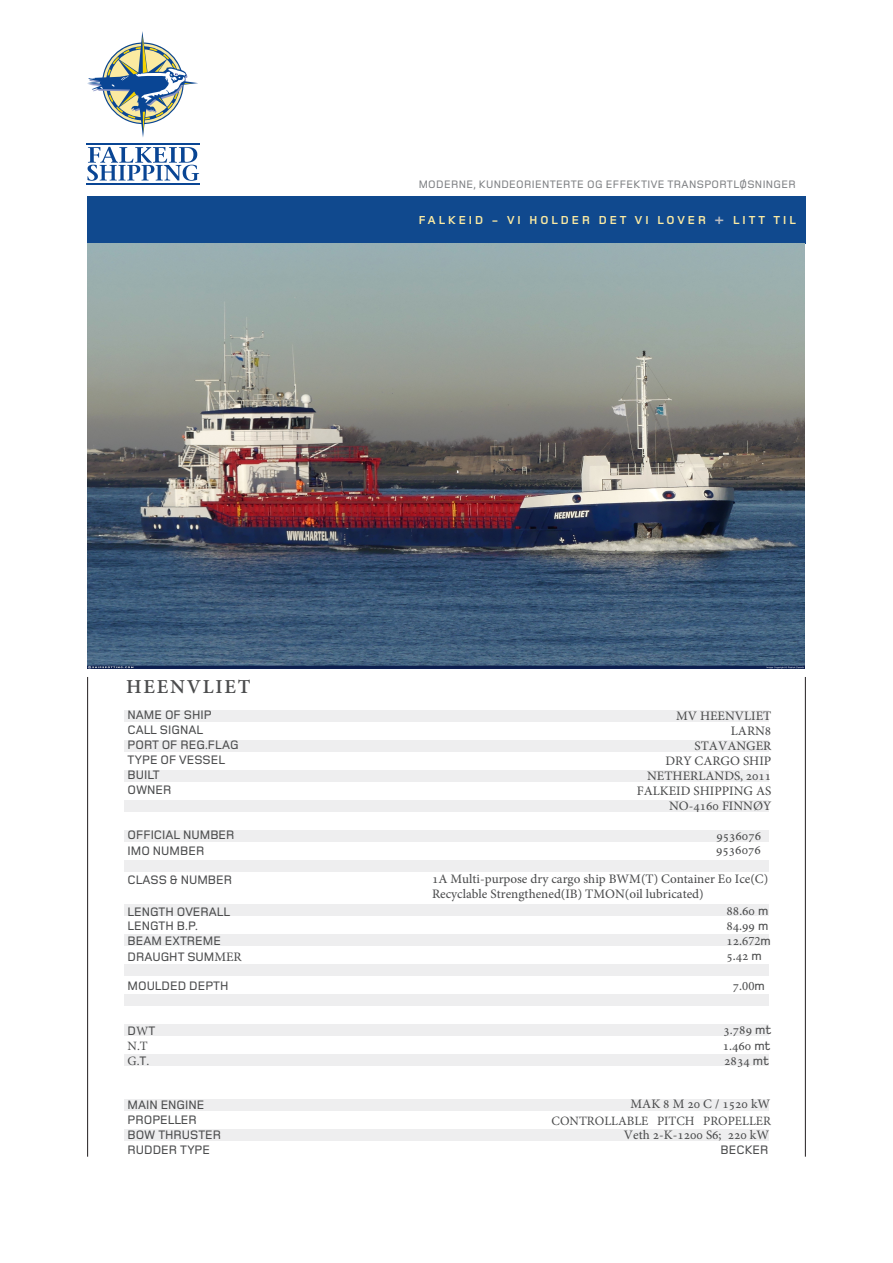
<style>
.page{position:relative;width:893px;height:1263px;background:#fff}
.page>*{position:absolute;margin:0;border:0;box-sizing:border-box;transform-origin:0 0}
.t1{font:700 19.5px "Adobe Hebrew";letter-spacing:.09em;color:#4b4c4d}
.t2{font:12.75px/15px "Adobe Hebrew";color:#4b4c4d;text-align:right}
.t3{font:500 12.75px/14.2px "Foundry Monoline";color:#4b4c4d}
.t4{font:12.75px/15px "Minion Pro";color:#4b4c4d}
.t5{font:700 12px "Foundry Monoline";letter-spacing:.25em;color:#fceba3}
.t6{font:500 11.25px "Foundry Monoline";letter-spacing:.03em;color:#808285}
.s1{font-size:15px;color:#bcbdc0}
.s2{font-family:"Adobe Hebrew";font-weight:400}
.s3{font-family:"Foundry Monoline";font-weight:500}
.s4{font-family:"Minion Pro"}
.s5{font-family:"Adobe Hebrew"}
</style>
<div class="page">
<div style="left:124px;top:710px;width:645px;height:12px;background:#eeeeef"></div>
<div style="left:124px;top:740px;width:645px;height:12px;background:#eeeeef"></div>
<div style="left:124px;top:770px;width:645px;height:12px;background:#eeeeef"></div>
<div style="left:124px;top:800px;width:645px;height:12px;background:#eeeeef"></div>
<div style="left:124px;top:830px;width:645px;height:12px;background:#eeeeef"></div>
<div style="left:124px;top:860px;width:645px;height:12px;background:#eeeeef"></div>
<div style="left:124px;top:904px;width:645px;height:12px;background:#eeeeef"></div>
<div style="left:124px;top:934px;width:645px;height:12px;background:#eeeeef"></div>
<div style="left:124px;top:964px;width:645px;height:12px;background:#eeeeef"></div>
<div style="left:124px;top:994px;width:645px;height:12px;background:#eeeeef"></div>
<div style="left:124px;top:1024px;width:645px;height:12px;background:#eeeeef"></div>
<div style="left:124px;top:1054px;width:645px;height:12px;background:#eeeeef"></div>
<div style="left:124px;top:1100px;width:645px;height:11px;background:#eeeeef"></div>
<div style="left:124px;top:1130px;width:645px;height:11px;background:#eeeeef"></div>
<div style="left:87px;top:196px;width:719px;height:47px;background:#10498e"></div>
<hr style="left:87px;top:677px;width:1px;height:480px;background:#231f20">
<hr style="left:805px;top:677px;width:1px;height:480px;background:#231f20">
<svg style="left:87px;top:31px;width:111px;height:106px"></svg>
<hr style="left:87px;top:143px;width:113px;height:1px;background:#094594">
<hr style="left:87px;top:183px;width:113px;height:2px;background:#094594">
<svg style="left:87px;top:147px;width:113px;height:34px"></svg>
<img style="left:88px;top:243px;width:717px;height:426px">
<p class="t6" style="left:419px;top:178px;width:379px">MODERNE, KUNDEORIENTERTE OG EFFEKTIVE TRANSPORTLØSNINGER</p>
<p class="t5" style="left:419px;top:213px;width:379px">FALKEID - VI HOLDER DET VI LOVER <span class="s1">+</span> LITT TIL</p>
<p class="t1" style="left:126px;top:675px;width:126px">HEENVLIET</p>
<p class="t3" style="left:128px;top:709px;width:86px">NAME OF SHIP</p>
<p class="t3" style="left:128px;top:724px;width:77px">CALL SIGNAL</p>
<p class="t3" style="left:128px;top:739px;width:113px">PORT OF REG.FLAG</p>
<p class="t3" style="left:128px;top:754px;width:99px">TYPE OF VESSEL</p>
<p class="t3" style="left:128px;top:769px;width:34px">BUILT</p>
<p class="t3" style="left:128px;top:784px;width:45px">OWNER</p>
<p class="t2" style="left:637px;top:708px;width:136px">MV HEENVLIET<br>LARN8<br>STAVANGER<br>DRY CARGO SHIP<br>NETHERLANDS, 2011<br>FALKEID SHIPPING AS<br>NO-4160 FINNØY</p>
<p class="t3" style="left:128px;top:829px;width:108px">OFFICIAL NUMBER</p>
<p class="t2" style="left:716px;top:828px;width:46px">9536076</p>
<p class="t3" style="left:128px;top:844px;width:78px">IMO NUMBER</p>
<p class="t3" style="left:128px;top:874px;width:106px">CLASS &amp; NUMBER</p>
<p class="t2" style="left:716px;top:842px;width:46px">9536076</p>
<p class="t2" style="left:432px;top:871px;width:338px;text-align:left">1A Multi-purpose dry cargo ship BWM(T) Container E0 Ice(C)<br>Recyclable Strengthened(IB) TMON(oil lubricated)</p>
<p class="t3" style="left:128px;top:905px;width:104px">LENGTH OVERALL<br>LENGTH B.P.</p>
<p class="t3" style="left:128px;top:934px;width:116px;line-height:15.1px">BEAM EXTREME<br>DRAUGHT SUM<span class="s2">MER</span></p>
<p class="t3" style="left:128px;top:979px;width:102px">MOULDED DEPTH</p>
<p class="t2" style="left:726px;top:903px;width:46px;text-align:left">88<span class="s3">.</span>60 <span class="s3">m<br></span>84.99 <span class="s3">m<br></span>12.<span class="s4">672</span><span class="s3">m<br></span>5.42 <span class="s3">m</span></p>
<p class="t2" style="left:733px;top:978px;width:33px">7.<span class="s4">00</span><span class="s3">m</span></p>
<p class="t4" style="left:128px;top:1023px;width:29px"><span class="s3">D</span>W<span class="s3">T<br></span>N.T<br>G.<span class="s3">T</span>.</p>
<p class="t2" style="left:723px;top:1023px;width:50px;text-align:justify">3.789 <span class="s3">mt </span>1.460 <span class="s3">mt </span>2834 <span class="s3">mt</span></p>
<p class="t3" style="left:128px;top:1099px;width:78px">MAIN ENGINE</p>
<p class="t3" style="left:128px;top:1114px;width:71px">PROPELLER</p>
<p class="t3" style="left:128px;top:1129px;width:95px">BOW THRUSTER</p>
<p class="t3" style="left:128px;top:1144px;width:84px">RUDDER TYPE</p>
<p class="t4" style="left:551px;top:1096px;width:221px;line-height:16.8px;text-align:right"><span class="s5">MAK 8 M 20 C / 1520 kW<br></span>CONTROLLABLE PITCH PROPELLER</p>
<p class="t2" style="left:624px;top:1127px;width:147px;line-height:15.6px">Veth 2-K-1200 S6; 220 kW<br><span class="s3">BECKER</span></p>
</div>
